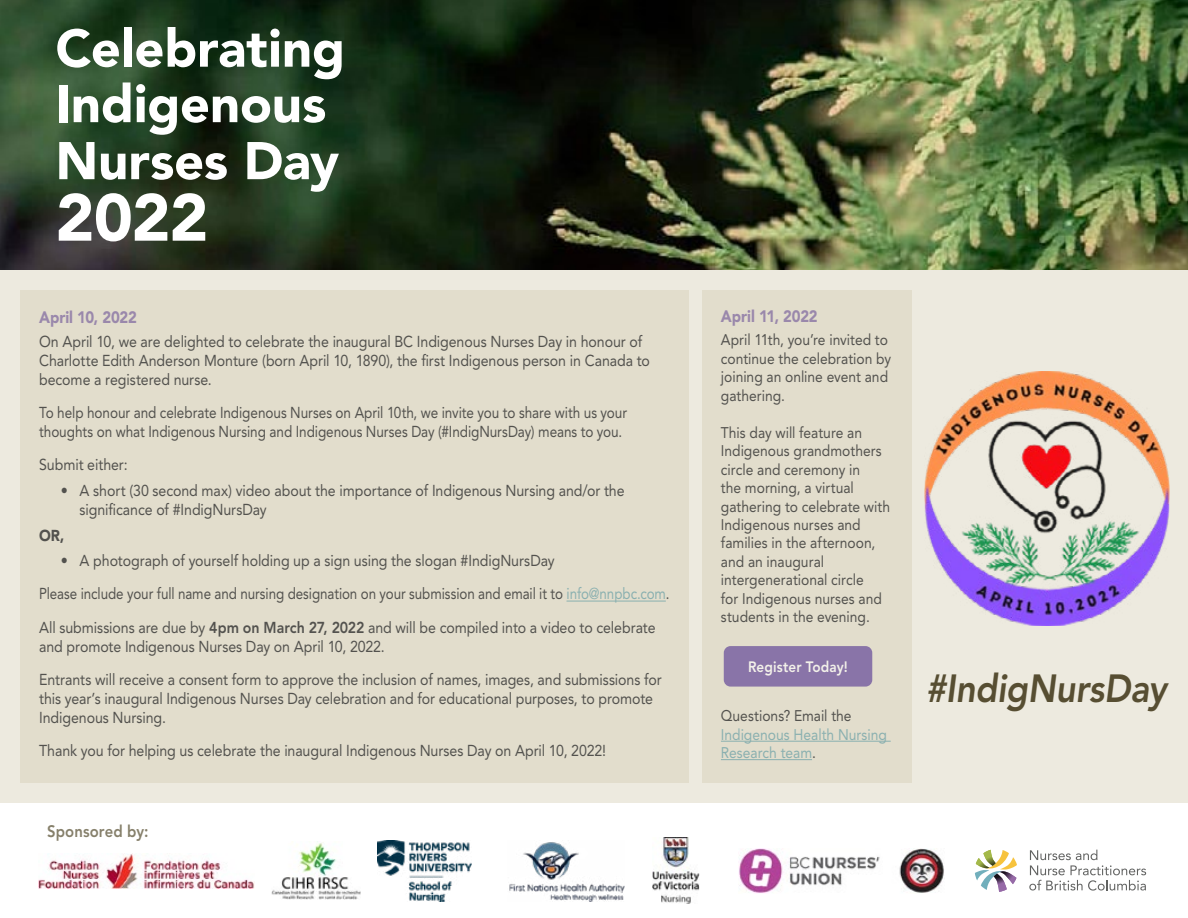
<style>
.page{position:relative;width:1188px;height:918px;background:#fff}
.page>*{position:absolute;margin:0;border:0;box-sizing:border-box;transform-origin:0 0}
.t1{font:900 66px "Avenir LT Std";color:#fff}
.t2{font:900 52.5px/56.2px "Avenir LT Std";letter-spacing:-.005em;color:#fff}
.t3{font:italic 800 39px "Avenir LT Std";letter-spacing:-.01em;color:#5e563a;scale:.9 1}
.t4{font:900 16.5px "Avenir LT Std";letter-spacing:-.005em;color:#765ba5;scale:.9 1}
.t5{font:800 16.5px "Avenir LT Std";letter-spacing:.005em;color:#86806b;scale:.9 1}
.t6{font:15.75px/18.9px "Avenir LT Std";letter-spacing:-.005em;color:#000;scale:.9 1}
.t7{font:15.75px/18.9px "Avenir LT Std";letter-spacing:-.005em;color:#000;scale:.86 1}
.t8{font:900 15.75px "Avenir LT Std";color:#000;scale:.9 1}
.t9{font:15.3px/18.5px "Avenir LT Std";color:#000;scale:.9 1}
.t10{font:15.3px/18.5px "Avenir LT Std";color:#5b9eac;scale:.9 1}
.t11{font:800 15px "Avenir LT Std";letter-spacing:.01em;color:#fff;scale:.9 1}
.s1{color:#5b9eac}
.s2{font-weight:800}
.s3{color:#000}
</style>
<div class="page">
<div style="left:0;top:254px;width:1188px;height:549px;background:#edeadf"></div>
<img style="left:0;top:0;width:1188px;height:270px">
<img style="left:925px;top:372px;width:244px;height:253px">
<svg style="left:975px;top:850px;width:42px;height:42px"></svg>
<svg style="left:1029px;top:850px;width:117px;height:41px"></svg>
<img style="left:39px;top:853px;width:216px;height:35px">
<img style="left:378px;top:840px;width:93px;height:61px">
<img style="left:653px;top:838px;width:46px;height:66px">
<img style="left:739px;top:848px;width:205px;height:45px">
<img style="left:271px;top:843px;width:90px;height:57px">
<img style="left:509px;top:842px;width:116px;height:59px">
<div style="left:20px;top:290px;width:668px;height:493px;background:#e2ddcc"></div>
<hr style="left:567px;top:601px;width:99px;height:1px;background:#5b9eac">
<div style="left:702px;top:290px;width:209px;height:493px;background:#e2ddcc"></div>
<hr style="left:721px;top:741px;width:170px;height:1px;background:#5b9eac">
<hr style="left:721px;top:759px;width:91px;height:1px;background:#5b9eac">
<h2 class="t2" style="left:56px;top:20px;width:291px">Celebrating<br>Indigenous<br>Nurses Day</h2>
<h1 class="t1" style="left:56px;top:178px;width:155px">2022</h1>
<p class="t4" style="left:39px;top:307px;width:110px">April 10, 2022</p>
<p class="t6" style="left:39px;top:332px;width:680px">On April 10, we are delighted to celebrate the inaugural BC Indigenous Nurses Day in honour of<br>Charlotte Edith Anderson Monture (born April 10, 1890), the first Indigenous person in Canada to become a registered nurse.</p>
<p class="t7" style="left:39px;top:403px;width:685px">To help honour and celebrate Indigenous Nurses on April 10th, we invite you to share with us your thoughts on what Indigenous Nursing and Indigenous Nurses Day (#IndigNursDay) means to you.</p>
<p class="t6" style="left:39px;top:456px;width:100px">Submit either:</p>
<p class="t6" style="left:80px;top:481px;width:607px;text-indent:-19px">• A short (30 second max) video about the importance of Indigenous Nursing and/or the significance of #IndigNursDay</p>
<p class="t8" style="left:39px;top:526px;width:30px">OR,</p>
<p class="t6" style="left:39px;top:544px;width:702px;line-height:33.3px;text-indent:22px">• A photograph of yourself holding up a sign using the slogan #IndigNursDay<br>Please include your full name and nursing designation on your submission and email it to <span class="s1">info@nnpbc.com</span>.<br>All submissions are due by <span class="s2">4pm on March 27, 2022</span> and will be compiled into a video to celebrate</p>
<p class="t6" style="left:39px;top:630px;width:693px;line-height:33.3px">and promote Indigenous Nurses Day on April 10, 2022.<br>Entrants will receive a consent form to approve the inclusion of names, images, and submissions for</p>
<p class="t6" style="left:39px;top:689px;width:684px">this year’s inaugural Indigenous Nurses Day celebration and for educational purposes, to promote<br>Indigenous Nursing.</p>
<p class="t6" style="left:39px;top:741px;width:631px">Thank you for helping us celebrate the inaugural Indigenous Nurses Day on April 10, 2022!</p>
<p class="t5" style="left:47px;top:822px;width:114px">Sponsored by:</p>
<p class="t4" style="left:721px;top:306px;width:109px">April 11, 2022</p>
<p class="t9" style="left:721px;top:331px;width:191px">April 11th, you’re invited to continue the celebration by joining an online event and gathering.</p>
<p class="t9" style="left:721px;top:423px;width:190px">This day will feature an<br>Indigenous grandmothers circle and ceremony in<br>the morning, a virtual gathering to celebrate with<br>Indigenous nurses and families in the afternoon, and an inaugural intergenerational circle<br>for Indigenous nurses and students in the evening.</p>
<p class="t11" style="left:748px;top:658px;width:112px">Register Today!</p>
<p class="t9" style="left:721px;top:707px;width:147px">Questions? Email the</p>
<p class="t10" style="left:721px;top:725px;width:186px">Indigenous Health Nursing<br>Research team<span class="s3">.</span></p>
<h3 class="t3" style="left:926px;top:665px;width:270px">#IndigNursDay</h3>
</div>
